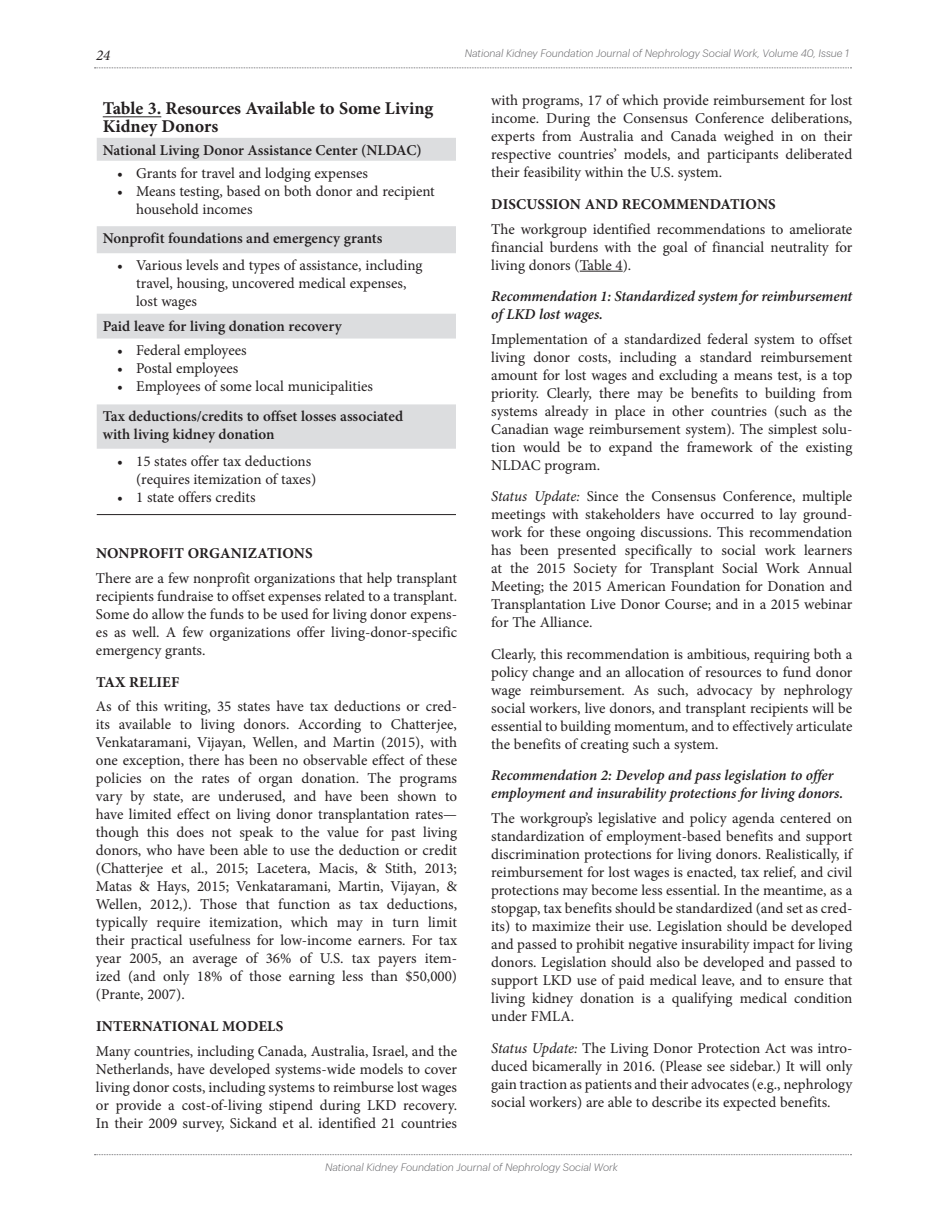
<style>
.page{position:relative;width:945px;height:1215px;background:#fff}
.page>*{position:absolute;margin:0;border:0;box-sizing:border-box;transform-origin:0 0}
.t1{font:700 18px/18px "Minion Pro";color:#231f20}
.t2{font:15px/18px "Minion Pro";color:#231f20;text-align:justify}
.t3{font:600 15px/18px "Minion Pro";color:#231f20}
.t4{font:italic 600 15px/18px "Minion Pro";letter-spacing:-.005em;color:#231f20}
.t5{font:700 15px "Minion Pro";letter-spacing:.01em;color:#231f20}
.t6{font:italic 15px "Minion Pro";color:#231f20}
.t7{font:italic 300 10.5px "Graphik";color:#636366}
.s1{font-style:italic}
</style>
<div class="page">
<svg style="left:94px;top:68px;width:757px;height:1px"></svg>
<svg style="left:94px;top:1154px;width:757px;height:1px"></svg>
<hr style="left:580px;top:271px;width:43px;height:1px;background:#231f20">
<svg style="left:97px;top:138px;width:359px;height:311px"></svg>
<hr style="left:97px;top:514px;width:359px;height:1px;background:#231f20">
<hr style="left:103px;top:116px;width:58px;height:1px;background:#231f20">
<p class="t6" style="left:96px;top:45px;width:16px">24</p>
<p class="t7" style="left:465px;top:46px;width:386px">National Kidney Foundation Journal of Nephrology Social Work, Volume 40, Issue 1</p>
<p class="t1" style="left:103px;top:99px;width:332px">Table 3. Resources Available to Some Living<br>Kidney Donors</p>
<p class="t3" style="left:103px;top:141px;width:320px">National Living Donor Assistance Center (NLDAC)</p>
<p class="t2" style="left:117px;top:164px;width:252px">• Grants for travel and lodging expenses</p>
<p class="t2" style="left:136px;top:182px;width:300px;text-indent:-19px">• Means testing, based on both donor and recipient household incomes</p>
<p class="t3" style="left:103px;top:229px;width:281px">Nonprofit foundations and emergency grants</p>
<p class="t2" style="left:136px;top:256px;width:288px;text-align:left;text-indent:-19px">• Various levels and types of assistance, including travel, housing, uncovered medical expenses, lost wages</p>
<p class="t3" style="left:103px;top:317px;width:240px">Paid leave for living donation recovery</p>
<p class="t2" style="left:117px;top:342px;width:131px">• Federal employees</p>
<p class="t2" style="left:117px;top:360px;width:123px">• Postal employees</p>
<p class="t2" style="left:117px;top:378px;width:257px">• Employees of some local municipalities</p>
<p class="t3" style="left:103px;top:407px;width:302px">Tax deductions/credits to offset losses associated with living kidney donation</p>
<p class="t2" style="left:136px;top:452px;width:182px;text-indent:-19px">• 15 states offer tax deductions (requires itemization of taxes)</p>
<p class="t2" style="left:117px;top:488px;width:140px">• 1 state offers credits</p>
<p class="t5" style="left:96px;top:543px;width:218px">NONPROFIT ORGANIZATIONS</p>
<p class="t2" style="left:96px;top:569px;width:363px">There are a few nonprofit organizations that help transplant recipients fundraise to offset expenses related to a transplant.<br>Some do allow the funds to be used for living donor expens&shy;es as well. A few organizations offer living-donor-specific emergency grants.</p>
<p class="t5" style="left:96px;top:671px;width:85px">TAX RELIEF</p>
<p class="t2" style="left:96px;top:698px;width:363px">As of this writing, 35 states have tax deductions or cred&shy;its available to living donors. According to Chatterjee, Venkataramani, Vijayan, Wellen, and Martin (2015), with one exception, there has been no observable effect of these policies on the rates of organ donation. The programs vary by state, are underused, and have been shown to have limited effect on living donor transplantation rates— though this does not speak to the value for past living donors, who have been able to use the deduction or credit (Chatterjee et al., 2015; Lacetera, Macis, &amp; Stith, 2013; Matas &amp; Hays, 2015; Venkataramani, Martin, Vijayan, &amp; Wellen, 2012,). Those that function as tax deductions, typically require itemization, which may in turn limit their practical usefulness for low-income earners. For tax year 2005, an average of 36% of U.S. tax payers item&shy;ized (and only 18% of those earning less than $50,000) (Prante, 2007).</p>
<p class="t5" style="left:96px;top:1016px;width:189px">INTERNATIONAL MODELS</p>
<p class="t2" style="left:96px;top:1042px;width:363px">Many countries, including Canada, Australia, Israel, and the Netherlands, have developed systems-wide models to cover living donor costs, including systems to reimburse lost wages or provide a cost-of-living stipend during LKD recovery.<br>In their 2009 survey, Sickand et al. identified 21 countries</p>
<p class="t2" style="left:491px;top:92px;width:363px">with programs, 17 of which provide reimbursement for lost income. During the Consensus Conference deliberations, experts from Australia and Canada weighed in on their respective countries’ models, and participants deliberated their feasibility within the U.S. system.</p>
<p class="t5" style="left:491px;top:194px;width:286px">DISCUSSION AND RECOMMENDATIONS</p>
<p class="t2" style="left:491px;top:220px;width:363px">The workgroup identified recommendations to ameliorate financial burdens with the goal of financial neutrality for living donors (Table 4).</p>
<p class="t4" style="left:491px;top:287px;width:363px">Recommendation 1: Standardized system for reimbursement of LKD lost wages.</p>
<p class="t2" style="left:491px;top:330px;width:363px">Implementation of a standardized federal system to offset living donor costs, including a standard reimbursement amount for lost wages and excluding a means test, is a top priority. Clearly, there may be benefits to building from systems already in place in other countries (such as the Canadian wage reimbursement system). The simplest solu&shy;tion would be to expand the framework of the existing NLDAC program.</p>
<p class="t2" style="left:491px;top:488px;width:363px"><span class="s1">Status Update:</span> Since the Consensus Conference, multiple meetings with stakeholders have occurred to lay ground&shy;work for these ongoing discussions. This recommendation has been presented specifically to social work learners at the 2015 Society for Transplant Social Work Annual Meeting; the 2015 American Foundation for Donation and Transplantation Live Donor Course; and in a 2015 webinar for The Alliance.</p>
<p class="t2" style="left:491px;top:645px;width:363px">Clearly, this recommendation is ambitious, requiring both a policy change and an allocation of resources to fund donor wage reimbursement. As such, advocacy by nephrology social workers, live donors, and transplant recipients will be essential to building momentum, and to effectively articulate the benefits of creating such a system.</p>
<p class="t4" style="left:491px;top:766px;width:354px">Recommendation 2: Develop and pass legislation to offer employment and insurability protections for living donors.</p>
<p class="t2" style="left:491px;top:809px;width:363px">The workgroup’s legislative and policy agenda centered on standardization of employment-based benefits and support discrimination protections for living donors. Realistically, if reimbursement for lost wages is enacted, tax relief, and civil protections may become less essential. In the meantime, as a stopgap, tax benefits should be standardized (and set as cred&shy;its) to maximize their use. Legislation should be developed and passed to prohibit negative insurability impact for living donors. Legislation should also be developed and passed to support LKD use of paid medical leave, and to ensure that living kidney donation is a qualifying medical condition under FMLA.</p>
<p class="t2" style="left:491px;top:1039px;width:363px"><span class="s1">Status Update:</span> The Living Donor Protection Act was intro&shy;duced bicamerally in 2016. (Please see sidebar.) It will only gain traction as patients and their advocates (e.g., nephrology social workers) are able to describe its expected benefits.</p>
<p class="t7" style="left:325px;top:1160px;width:294px">National Kidney Foundation Journal of Nephrology Social Work</p>
</div>
